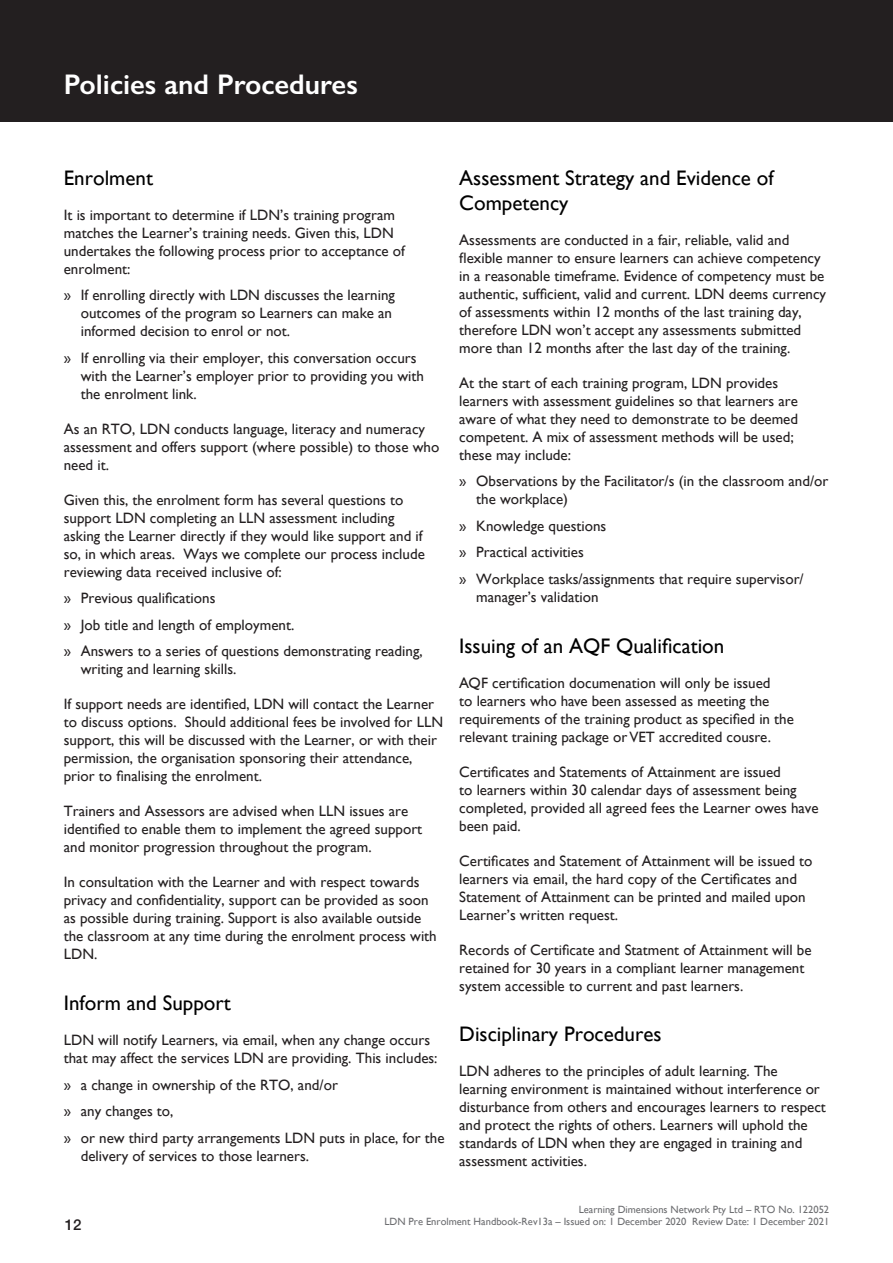
<style>
.page{position:relative;width:893px;height:1263px;background:#fff}
.page>*{position:absolute;margin:0;border:0;box-sizing:border-box;transform-origin:0 0}
._1_Page_Header{font:600 28.5px "Gill Sans";color:#fff}
._3_Sub_header{font:21px/25.2px "Gill Sans";color:#000}
._4_Body_text{font:15px/18px "Gill Sans";color:#231f20}
._4_Body_text-2{font:15px/18px "Gill Sans";color:#231f20}
.t1{font:500 15px "Helvetica Neue LT Std";color:#231f20}
.t2{font:10.5px/12px "Gill Sans";color:#6c6d70;text-align:right}
</style>
<div class="page">
<div style="left:0;top:0;width:893px;height:122px;background:#231f20"></div>
<p class="_1_Page_Header" style="left:64px;top:67px;width:296px">Policies and Procedures</p>
<p class="_3_Sub_header" style="left:64px;top:165px;width:91px">Enrolment</p>
<p class="_4_Body_text" style="left:64px;top:205px;width:343px">It is important to determine if LDN’s training program matches the Learner’s training needs. Given this, LDN undertakes the following process prior to acceptance of enrolment:</p>
<p class="_4_Body_text" style="left:81px;top:286px;width:316px;text-indent:-17px">» If enrolling directly with LDN discusses the learning outcomes of the program so Learners can make an informed decision to enrol or not.</p>
<p class="_4_Body_text" style="left:81px;top:348px;width:345px;text-indent:-17px">» If enrolling via their employer, this conversation occurs with the Learner’s employer prior to providing you with the enrolment link.</p>
<p class="_4_Body_text" style="left:64px;top:419px;width:377px">As an RTO, LDN conducts language, literacy and numeracy assessment and offers support (where possible) to those who need it.</p>
<p class="_4_Body_text" style="left:64px;top:490px;width:363px">Given this, the enrolment form has several questions to support LDN completing an LLN assessment including asking the Learner directly if they would like support and if so, in which areas. Ways we complete our process include reviewing data received inclusive of:</p>
<p class="_4_Body_text" style="left:64px;top:589px;width:153px">» Previous qualifications</p>
<p class="_4_Body_text" style="left:64px;top:615px;width:232px">» Job title and length of employment.</p>
<p class="_4_Body_text" style="left:81px;top:642px;width:343px;text-indent:-17px">» Answers to a series of questions demonstrating reading, writing and learning skills.</p>
<p class="_4_Body_text" style="left:64px;top:695px;width:381px">If support needs are identified, LDN will contact the Learner to discuss options. Should additional fees be involved for LLN support, this will be discussed with the Learner, or with their permission, the organisation sponsoring their attendance, prior to finalising the enrolment.</p>
<p class="_4_Body_text" style="left:64px;top:802px;width:360px">Trainers and Assessors are advised when LLN issues are identified to enable them to implement the agreed support and monitor progression throughout the program.</p>
<p class="_4_Body_text" style="left:64px;top:873px;width:374px">In consultation with the Learner and with respect towards privacy and confidentiality, support can be provided as soon as possible during training. Support is also available outside the classroom at any time during the enrolment process with LDN.</p>
<p class="_3_Sub_header" style="left:64px;top:990px;width:168px">Inform and Support</p>
<p class="_4_Body_text" style="left:64px;top:1031px;width:375px">LDN will notify Learners, via email, when any change occurs that may affect the services LDN are providing. This includes:</p>
<p class="_4_Body_text" style="left:64px;top:1075px;width:276px">» a change in ownership of the RTO, and/or</p>
<p class="_4_Body_text" style="left:64px;top:1102px;width:111px">» any changes to,</p>
<p class="_4_Body_text" style="left:81px;top:1128px;width:365px;text-indent:-17px">» or new third party arrangements LDN puts in place, for the delivery of services to those learners.</p>
<p class="_3_Sub_header" style="left:459px;top:165px;width:316px">Assessment Strategy and Evidence of<br>Competency</p>
<p class="_4_Body_text" style="left:459px;top:231px;width:368px">Assessments are conducted in a fair, reliable, valid and flexible manner to ensure learners can achieve competency in a reasonable timeframe. Evidence of competency must be authentic, sufficient, valid and current. LDN deems currency of assessments within 12 months of the last training day, therefore LDN won’t accept any assessments submitted more than 12 months after the last day of the training.</p>
<p class="_4_Body_text" style="left:459px;top:374px;width:340px">At the start of each training program, LDN provides learners with assessment guidelines so that learners are aware of what they need to demonstrate to be deemed competent. A mix of assessment methods will be used; these may include:</p>
<p class="_4_Body_text" style="left:476px;top:472px;width:354px;text-indent:-17px">» Observations by the Facilitator/s (in the classroom and/or the workplace)</p>
<p class="_4_Body_text" style="left:459px;top:517px;width:149px">» Knowledge questions</p>
<p class="_4_Body_text" style="left:459px;top:543px;width:126px">» Practical activities</p>
<p class="_4_Body_text" style="left:476px;top:570px;width:329px;text-indent:-17px">» Workplace tasks/assignments that require supervisor/ manager’s validation</p>
<p class="_3_Sub_header" style="left:459px;top:633px;width:267px">Issuing of an AQF Qualification</p>
<p class="_4_Body_text-2" style="left:459px;top:674px;width:336px">AQF certification documenation will only be issued<br>to learners who have been assessed as meeting the requirements of the training product as specified in the relevant training package or VET accredited cousre.</p>
<p class="_4_Body_text" style="left:459px;top:762px;width:361px">Certificates and Statements of Attainment are issued<br>to learners within 30 calendar days of assessment being completed, provided all agreed fees the Learner owes have been paid.</p>
<p class="_4_Body_text" style="left:459px;top:851px;width:355px">Certificates and Statement of Attainment will be issued to learners via email, the hard copy of the Certificates and Statement of Attainment can be printed and mailed upon Learner’s written request.</p>
<p class="_4_Body_text" style="left:459px;top:940px;width:354px">Records of Certificate and Statment of Attainment will be retained for 30 years in a compliant learner management system accessible to current and past learners.</p>
<p class="_3_Sub_header" style="left:459px;top:1021px;width:204px">Disciplinary Procedures</p>
<p class="_4_Body_text" style="left:459px;top:1062px;width:368px">LDN adheres to the principles of adult learning. The learning environment is maintained without interference or disturbance from others and encourages learners to respect and protect the rights of others. Learners will uphold the standards of LDN when they are engaged in training and assessment activities.</p>
<p class="t1" style="left:65px;top:1215px;width:18px">12</p>
<p class="t2" style="left:384px;top:1203px;width:446px">Learning Dimensions Network Pty Ltd – RTO No. 122052<br>LDN Pre Enrolment Handbook-Rev13a – Issued on: 1 December 2020 Review Date: 1 December 2021</p>
</div>
